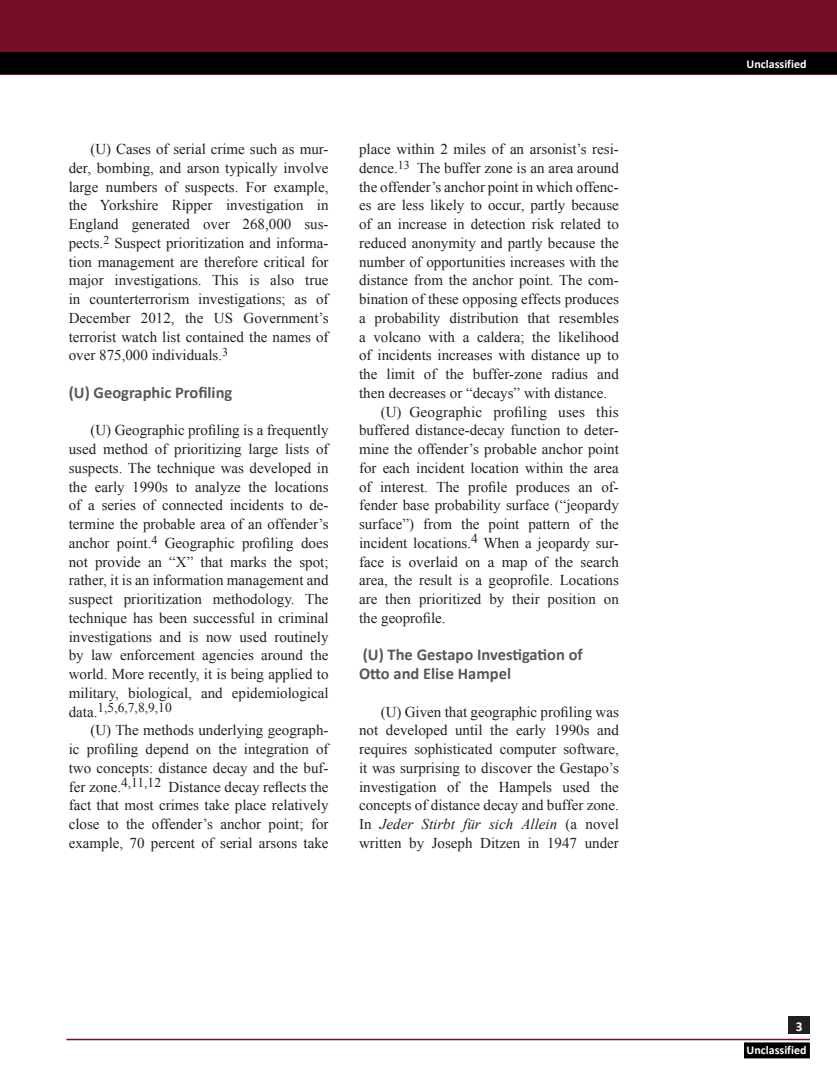
<style>
.page{position:relative;width:837px;height:1080px;background:#fff}
.page>*{position:absolute;margin:0;border:0;box-sizing:border-box;transform-origin:0 0}
.Header_1st_Degree{font:700 16.5px/18.8px "Calibri";color:#57585a}
.Article_Text_Body_Co{font:15px/18.8px "Times New Roman";color:#231f20;text-align:justify}
.Article_Text_Body_Co-2{font:13.5px "Times New Roman";color:#231f20}
.t1{font:700 13.5px "Calibri";color:#fff}
.t2{font:700 12px "Calibri";color:#fff}
.s1{font-size:15px}
.s2{font-style:italic}
</style>
<div class="page">
<div style="left:0;top:0;width:837px;height:74px;background:#770e28"></div>
<div style="left:0;top:53px;width:837px;height:21px;background:#000"></div>
<hr style="left:66px;top:1039px;width:744px;height:1px;background:#770e28">
<div style="left:788px;top:1017px;width:22px;height:17px;background:#231f20"></div>
<div style="left:744px;top:1042px;width:66px;height:16px;background:#000;border:2px solid #000"></div>
<p class="Article_Text_Body_Co" style="left:69px;top:140px;width:261px;text-indent:22px">(U) Cases of serial crime such as mur&shy;der, bombing, and arson typically involve large numbers of suspects. For example, the Yorkshire Ripper investigation in England generated over 268,000 sus&shy;pects.<sup>2</sup> Suspect prioritization and informa&shy;tion management are therefore critical for major investigations. This is also true in counterterrorism investigations; as of December 2012, the US Government’s terrorist watch list contained the names of over 875,000 individuals.<sup>3</sup></p>
<p class="Header_1st_Degree" style="left:69px;top:383px;width:165px">(U) Geographic Profiling</p>
<p class="Article_Text_Body_Co" style="left:69px;top:421px;width:261px;text-indent:22px">(U) Geographic profiling is a frequently used method of prioritizing large lists of suspects. The technique was developed in the early 1990s to analyze the locations of a series of connected incidents to de&shy;termine the probable area of an offender’s anchor point.<sup>4</sup> Geographic profiling does not provide an “X” that marks the spot; rather, it is an information management and suspect prioritization methodology. The technique has been successful in criminal investigations and is now used routinely by law enforcement agencies around the world. More recently, it is being applied to military, biological, and epidemiological</p>
<p class="Article_Text_Body_Co-2" style="left:69px;top:699px;width:104px"><span class="s1">data.</span>1,5,6,7,8,9,10</p>
<p class="Article_Text_Body_Co" style="left:69px;top:721px;width:261px;text-indent:22px">(U) The methods underlying geograph&shy;ic profiling depend on the integration of two concepts: distance decay and the buf&shy;fer zone.<sup>4,11,12</sup> Distance decay reflects the fact that most crimes take place relatively close to the offender’s anchor point; for example, 70 percent of serial arsons take</p>
<p class="Article_Text_Body_Co" style="left:359px;top:140px;width:261px">place within 2 miles of an arsonist’s resi&shy;dence.<sup>13</sup> The buffer zone is an area around the offender’s anchor point in which offenc&shy;es are less likely to occur, partly because of an increase in detection risk related to reduced anonymity and partly because the number of opportunities increases with the distance from the anchor point. The com&shy;bination of these opposing effects produces a probability distribution that resembles a volcano with a caldera; the likelihood of incidents increases with distance up to the limit of the buffer-zone radius and then decreases or “decays” with distance.</p>
<p class="Article_Text_Body_Co" style="left:359px;top:402px;width:261px;text-indent:22px">(U) Geographic profiling uses this buffered distance-decay function to deter&shy;mine the offender’s probable anchor point for each incident location within the area of interest. The profile produces an of&shy;fender base probability surface (“jeopardy surface”) from the point pattern of the incident locations.<sup>4</sup> When a jeopardy sur&shy;face is overlaid on a map of the search area, the result is a geoprofile. Locations are then prioritized by their position on the geoprofile.</p>
<p class="Header_1st_Degree" style="left:359px;top:646px;width:225px">(U) The Gestapo Investigation of<br>Otto and Elise Hampel</p>
<p class="Article_Text_Body_Co" style="left:359px;top:702px;width:261px;text-indent:22px">(U) Given that geographic profiling was not developed until the early 1990s and requires sophisticated computer software, it was surprising to discover the Gestapo’s investigation of the Hampels used the concepts of distance decay and buffer zone.<br>In <span class="s2">Jeder Stirbt für sich Allein</span> (a novel written by Joseph Ditzen in 1947 under</p>
<p class="t2" style="left:747px;top:57px;width:61px">Unclassified</p>
<p class="t1" style="left:796px;top:1017px;width:8px">3</p>
<p class="t2" style="left:747px;top:1042px;width:61px">Unclassified</p>
</div>
